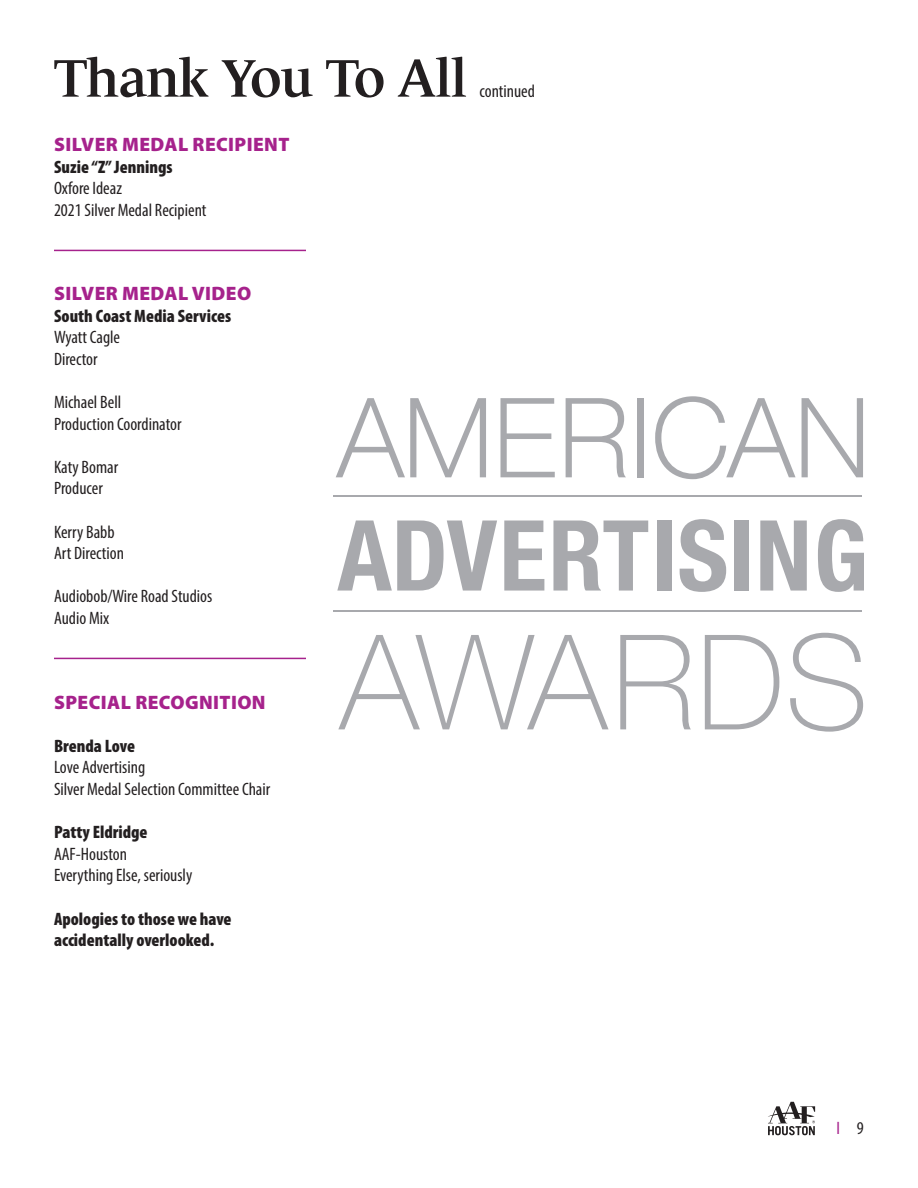
<style>
.page{position:relative;width:918px;height:1188px;background:#fff}
.page>*{position:absolute;margin:0;border:0;box-sizing:border-box;transform-origin:0 0}
.t1{font:600 54px "Le Monde Journal Std";letter-spacing:-.01em;color:#231f20}
.t2{font:900 19.5px "Myriad Pro";letter-spacing:.02em;color:#a6228c}
.t3{font:condensed 18px/21.6px "Myriad Pro";color:#231f20}
.t4{font:900 condensed 18px/21.6px "Myriad Pro";color:#231f20}
.t5{font:condensed 18px "Myriad Pro";color:#a6228c}
.s1{color:#231f20}
</style>
<div class="page">
<hr style="left:54px;top:250px;width:252px;height:1px;background:#a6228c">
<hr style="left:54px;top:658px;width:252px;height:1px;background:#a6228c">
<svg style="left:768px;top:1102px;width:47px;height:33px"></svg>
<svg style="left:336px;top:398px;width:150px;height:79px"></svg>
<svg style="left:500px;top:398px;width:55px;height:79px"></svg>
<svg style="left:566px;top:398px;width:60px;height:79px"></svg>
<div style="left:637px;top:398px;width:7px;height:79px;background:#a8a9ad"></div>
<svg style="left:655px;top:396px;width:141px;height:83px"></svg>
<svg style="left:802px;top:398px;width:61px;height:79px"></svg>
<svg style="left:337px;top:521px;width:160px;height:70px"></svg>
<svg style="left:504px;top:521px;width:40px;height:70px"></svg>
<svg style="left:553px;top:521px;width:95px;height:70px"></svg>
<div style="left:657px;top:521px;width:14px;height:70px;background:#a8a9ad"></div>
<svg style="left:680px;top:519px;width:46px;height:73px"></svg>
<div style="left:734px;top:521px;width:14px;height:70px;background:#a8a9ad"></div>
<svg style="left:760px;top:521px;width:47px;height:70px"></svg>
<svg style="left:818px;top:519px;width:46px;height:73px"></svg>
<svg style="left:338px;top:635px;width:271px;height:94px"></svg>
<svg style="left:620px;top:635px;width:71px;height:94px"></svg>
<svg style="left:705px;top:635px;width:74px;height:94px"></svg>
<svg style="left:790px;top:633px;width:73px;height:99px"></svg>
<hr style="left:333px;top:496px;width:528px;height:1px;background:#a8a9ad">
<hr style="left:333px;top:610px;width:528px;height:2px;background:#a8a9ad">
<h1 class="t1" style="left:54px;top:48px;width:414px">Thank You To All</h1>
<p class="t3" style="left:480px;top:80px;width:57px">continued</p>
<p class="t2" style="left:54px;top:133px;width:237px">SILVER MEDAL RECIPIENT</p>
<p class="t4" style="left:54px;top:156px;width:120px">Suzie “Z” Jennings</p>
<p class="t3" style="left:54px;top:177px;width:154px">Oxfore Ideaz<br>2021 Silver Medal Recipient</p>
<p class="t2" style="left:54px;top:282px;width:199px">SILVER MEDAL VIDEO</p>
<p class="t4" style="left:54px;top:305px;width:179px">South Coast Media Services</p>
<p class="t3" style="left:54px;top:326px;width:68px">Wyatt Cagle<br>Director</p>
<p class="t3" style="left:54px;top:391px;width:129px">Michael Bell<br>Production Coordinator</p>
<p class="t3" style="left:54px;top:456px;width:66px">Katy Bomar<br>Producer</p>
<p class="t3" style="left:54px;top:521px;width:72px">Kerry Babb<br>Art Direction</p>
<p class="t3" style="left:54px;top:585px;width:160px">Audiobob/Wire Road Studios<br>Audio Mix</p>
<p class="t2" style="left:54px;top:691px;width:213px">SPECIAL RECOGNITION</p>
<p class="t4" style="left:54px;top:735px;width:83px">Brenda Love</p>
<p class="t3" style="left:54px;top:756px;width:218px">Love Advertising<br>Silver Medal Selection Committee Chair</p>
<p class="t4" style="left:54px;top:822px;width:95px">Patty Eldridge</p>
<p class="t3" style="left:54px;top:843px;width:140px">AAF-Houston<br>Everything Else, seriously</p>
<p class="t4" style="left:54px;top:908px;width:179px">Apologies to those we have accidentally overlooked.</p>
<p class="t5" style="left:836px;top:1117px;width:29px">I <span class="s1">9</span></p>
</div>
